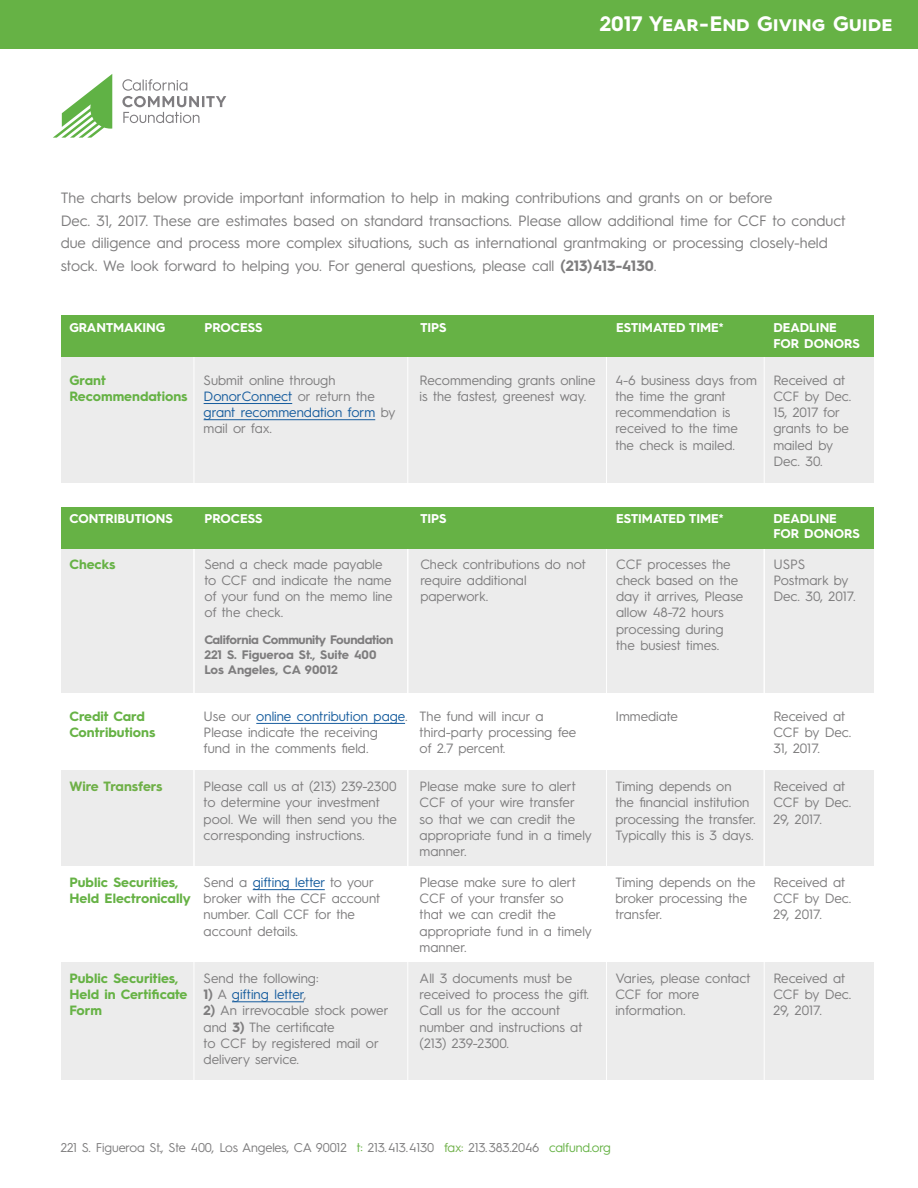
<style>
.page{position:relative;width:918px;height:1188px;background:#fff}
.page>*{position:absolute;margin:0;border:0;box-sizing:border-box;transform-origin:0 0}
.t1{font:700 21px "Hurme Geometric Sans 3";color:#fff}
.t2{font:15px/22.5px "Hurme Geometric Sans 3";color:#7e7d7e}
.t3{font:13.5px/16.2px "Hurme Geometric Sans 3";color:#7e7d7e}
.t4{font:700 13.5px/16.2px "Hurme Geometric Sans 3";color:#66b245}
.t5{font:13.5px/16.2px "Hurme Geometric Sans 3";color:#175d9e}
.t6{font:700 13.5px "Hurme Geometric Sans 3";letter-spacing:-.005em;color:#6fb048}
.t7{font:700 12.75px/15.3px "Hurme Geometric Sans 3";color:#fff}
.t8{font:12.75px "Hurme Geometric Sans 3";letter-spacing:-.01em;color:#7e7d7e}
.t9{font:700 12.3px/15.3px "Hurme Geometric Sans 3";color:#7e7d7e}
.t10{font:700 12.3px "Hurme Geometric Sans 3";letter-spacing:-.02em;color:#7e7d7e}
.s1{font-weight:700}
.s2{color:#7e7d7f}
.s3{color:#7e7d7e}
.s4{color:#175d9e}
.s5{font-weight:700;color:#7e7d7e}
.s6{color:#66b245}
.s7{color:#6fb048}
</style>
<div class="page">
<div style="left:61px;top:348px;width:813px;height:135px;background:#ececec"></div>
<div style="left:0;top:0;width:918px;height:49px;background:#66b245"></div>
<div style="left:61px;top:544px;width:813px;height:149px;background:#ececec"></div>
<div style="left:61px;top:770px;width:813px;height:96px;background:#ececec"></div>
<div style="left:61px;top:962px;width:813px;height:118px;background:#ececec"></div>
<hr style="left:407px;top:538px;width:1px;height:611px;background:#fff">
<hr style="left:407px;top:318px;width:1px;height:586px;background:#fff">
<hr style="left:194px;top:538px;width:1px;height:611px;background:#fff">
<hr style="left:194px;top:318px;width:1px;height:586px;background:#fff">
<hr style="left:606px;top:538px;width:1px;height:611px;background:#fff">
<hr style="left:606px;top:318px;width:1px;height:586px;background:#fff">
<hr style="left:764px;top:538px;width:1px;height:611px;background:#fff">
<hr style="left:764px;top:318px;width:1px;height:586px;background:#fff">
<svg style="left:53px;top:74px;width:59px;height:64px"></svg>
<svg style="left:122px;top:79px;width:104px;height:44px"></svg>
<div style="left:61px;top:507px;width:813px;height:41px;background:#66b245"></div>
<div style="left:61px;top:315px;width:813px;height:41px;background:#66b245"></div>
<hr style="left:256px;top:723px;width:149px;height:1px;background:#175d9e">
<hr style="left:253px;top:889px;width:72px;height:1px;background:#175d9e">
<hr style="left:232px;top:1001px;width:72px;height:1px;background:#175d9e">
<hr style="left:204px;top:403px;width:88px;height:1px;background:#175d9e">
<hr style="left:204px;top:419px;width:171px;height:1px;background:#175d9e">
<p class="t1" style="left:600px;top:9px;width:294px">2017 Year-End Giving Guide</p>
<p class="t2" style="left:61px;top:186px;width:786px">The charts below provide important information to help in making contributions and grants on or before<br>Dec. 31, 2017. These are estimates based on standard transactions. Please allow additional time for CCF to conduct due diligence and process more complex situations, such as international grantmaking or processing closely-held stock. We look forward to helping you. For general questions, please call <span class="s1">(213)413-4130</span>.</p>
<p class="t7" style="left:69px;top:319px;width:98px">GRANTMAKING</p>
<p class="t7" style="left:204px;top:319px;width:60px">PROCESS</p>
<p class="t7" style="left:420px;top:319px;width:28px">TIPS</p>
<p class="t7" style="left:616px;top:319px;width:109px">ESTIMATED TIME*</p>
<p class="t7" style="left:773px;top:319px;width:88px">DEADLINE<br>FOR DONORS</p>
<p class="t4" style="left:69px;top:371px;width:120px">Grant<br>Recommendations</p>
<p class="t3" style="left:204px;top:371px;width:133px">Submit online through</p>
<p class="t3" style="left:420px;top:371px;width:177px">Recommending grants online is the fastest, greenest way.</p>
<p class="t3" style="left:615px;top:371px;width:143px">4-6 business days from the time the grant recommendation is received to the time the check is mailed.</p>
<p class="t3" style="left:773px;top:371px;width:80px">Received at<br>CCF by Dec.<br>15, 2017 for grants to be mailed by<br>Dec. 30.</p>
<p class="t5" style="left:204px;top:387px;width:193px">DonorConnect <span class="s2">or return the </span>grant recommendation form <span class="s3">by mail or fax.</span></p>
<p class="t7" style="left:69px;top:510px;width:105px">CONTRIBUTIONS</p>
<p class="t7" style="left:204px;top:510px;width:60px">PROCESS</p>
<p class="t7" style="left:420px;top:510px;width:28px">TIPS</p>
<p class="t7" style="left:616px;top:510px;width:109px">ESTIMATED TIME*</p>
<p class="t7" style="left:773px;top:510px;width:88px">DEADLINE<br>FOR DONORS</p>
<p class="t4" style="left:69px;top:555px;width:48px">Checks</p>
<p class="t3" style="left:204px;top:555px;width:190px">Send a check made payable to CCF and indicate the name of your fund on the memo line of the check.</p>
<p class="t10" style="left:204px;top:631px;width:191px">California Community Foundation</p>
<p class="t9" style="left:204px;top:646px;width:174px">221 S. Figueroa St., Suite 400<br>Los Angeles, CA 90012</p>
<p class="t3" style="left:420px;top:555px;width:167px">Check contributions do not require additional</p>
<p class="t3" style="left:420px;top:587px;width:69px">paperwork.</p>
<p class="t3" style="left:616px;top:555px;width:129px">CCF processes the check based on the day it arrives, Please allow 48-72 hours processing during the busiest times.</p>
<p class="t3" style="left:773px;top:555px;width:84px">USPS<br>Postmark by<br>Dec. 30, 2017.</p>
<p class="t4" style="left:69px;top:707px;width:88px">Credit Card<br>Contributions</p>
<p class="t3" style="left:204px;top:707px;width:205px">Use our <span class="s4">online contribution page</span>.<br>Please indicate the receiving fund in the comments field.</p>
<p class="t3" style="left:420px;top:707px;width:158px">The fund will incur a third-party processing fee of 2.7 percent.</p>
<p class="t3" style="left:615px;top:707px;width:64px">Immediate</p>
<p class="t3" style="left:773px;top:707px;width:80px">Received at<br>CCF by Dec.<br>31, 2017.</p>
<p class="t6" style="left:69px;top:777px;width:95px">Wire Transfers</p>
<p class="t3" style="left:204px;top:777px;width:195px">Please call us at (213) 239-2300 to determine your investment pool. We will then send you the corresponding instructions.</p>
<p class="t3" style="left:420px;top:777px;width:174px">Please make sure to alert<br>CCF of your wire transfer so that we can credit the appropriate fund in a timely manner.</p>
<p class="t3" style="left:615px;top:777px;width:142px">Timing depends on<br>the financial institution processing the transfer.<br>Typically this is 3 days.</p>
<p class="t3" style="left:773px;top:777px;width:80px">Received at<br>CCF by Dec.<br>29, 2017.</p>
<p class="t4" style="left:69px;top:873px;width:123px">Public Securities,<br>Held Electronically</p>
<p class="t3" style="left:204px;top:873px;width:178px">Send a <span class="s4">gifting letter</span> to your broker with the CCF account number. Call CCF for the</p>
<p class="t3" style="left:204px;top:922px;width:96px">account details.</p>
<p class="t3" style="left:420px;top:873px;width:174px">Please make sure to alert<br>CCF of your transfer so<br>that we can credit the appropriate fund in a timely manner.</p>
<p class="t3" style="left:615px;top:873px;width:142px">Timing depends on the broker processing the transfer.</p>
<p class="t3" style="left:773px;top:873px;width:80px">Received at<br>CCF by Dec.<br>29, 2017.</p>
<p class="t4" style="left:69px;top:969px;width:120px">Public Securities,<br>Held in Certificate<br>Form</p>
<p class="t3" style="left:204px;top:969px;width:116px">Send the following:</p>
<p class="t5" style="left:204px;top:986px;width:104px"><span class="s5">1)</span> <span class="s3">A</span> gifting letter<span class="s2">,</span></p>
<p class="t3" style="left:204px;top:1002px;width:186px"><span class="s1">2)</span> An irrevocable stock power and <span class="s1">3)</span> The certificate<br>to CCF by registered mail or delivery service.</p>
<p class="t3" style="left:420px;top:969px;width:171px">All 3 documents must be received to process the gift.<br>Call us for the account number and instructions at (213) 239-2300.</p>
<p class="t3" style="left:615px;top:969px;width:137px">Varies, please contact<br>CCF for more information.</p>
<p class="t3" style="left:773px;top:969px;width:80px">Received at<br>CCF by Dec.<br>29, 2017.</p>
<p class="t8" style="left:61px;top:1138px;width:552px">221 S. Figueroa St., Ste 400, Los Angeles, CA 90012 <span class="s6">t:</span> 213.413.4130 <span class="s7">fax:</span> 213.383.2046 <span class="s6">calfund.org</span></p>
</div>
